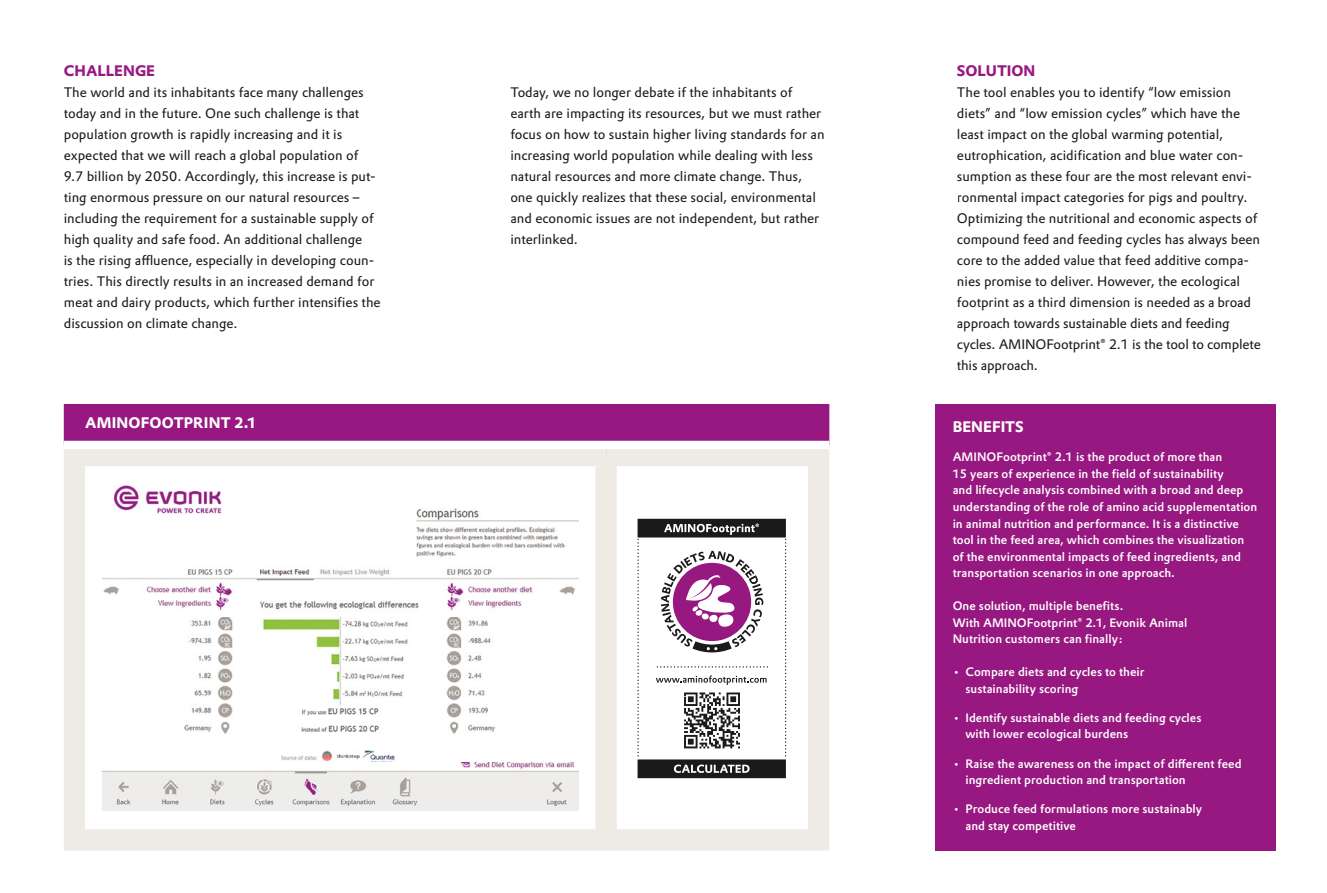
<style>
.page{position:relative;width:1327px;height:893px;background:#fff}
.page>*{position:absolute;margin:0;border:0;box-sizing:border-box;transform-origin:0 0}
.t1{font:700 15px "Evonik Prokyon";letter-spacing:.005em;color:#fff}
.t2{font:700 15px "Evonik Prokyon";color:#981881}
.t3{font:13.5px/21px "Evonik Prokyon";color:#1a1a18}
.t4{font:500 12px/16.5px "Evonik Prokyon";color:#fff}
.s1{font-weight:400}
</style>
<div class="page">
<div style="left:935px;top:404px;width:341px;height:446px;background:#981881"></div>
<div style="left:74px;top:404px;width:745px;height:52px;background:#981881"></div>
<div style="left:64px;top:404px;width:21px;height:41px;background:#981881"></div>
<div style="left:808px;top:404px;width:21px;height:41px;background:#981881"></div>
<div style="left:64px;top:445px;width:542px;height:21px;background:#eeeae4"></div>
<div style="left:64px;top:466px;width:21px;height:363px;background:#eeeae4"></div>
<div style="left:606px;top:445px;width:223px;height:21px;background:#eeeae4"></div>
<div style="left:595px;top:466px;width:22px;height:363px;background:#eeeae4"></div>
<div style="left:808px;top:466px;width:21px;height:363px;background:#eeeae4"></div>
<div style="left:64px;top:829px;width:542px;height:21px;background:#eeeae4"></div>
<div style="left:606px;top:829px;width:223px;height:21px;background:#eeeae4"></div>
<div style="left:64px;top:441px;width:765px;height:8px;background:#fff"></div>
<img style="left:102px;top:485px;width:477px;height:326px">
<svg style="left:637px;top:519px;width:149px;height:259px"></svg>
<p class="t2" style="left:64px;top:58px;width:93px">CHALLENGE</p>
<p class="t3" style="left:64px;top:81px;width:318px">The world and its inhabitants face many challenges today and in the future. One such challenge is that population growth is rapidly increasing and it is expected that we will reach a global population of 9.7 billion by 2050. Accordingly, this increase is put&shy;ting enormous pressure on our natural resources – including the requirement for a sustainable supply of high quality and safe food. An additional challenge<br>is the rising affluence, especially in developing coun&shy;tries. This directly results in an increased demand for meat and dairy products, which further intensifies the discussion on climate change.</p>
<p class="t3" style="left:510px;top:81px;width:316px">Today, we no longer debate if the inhabitants of earth are impacting its resources, but we must rather focus on how to sustain higher living standards for an increasing world population while dealing with less natural resources and more climate change. Thus, one quickly realizes that these social, environmental and economic issues are not independent, but rather interlinked.</p>
<p class="t1" style="left:85px;top:410px;width:173px">AMINOFOOTPRINT 2.1</p>
<p class="t2" style="left:957px;top:58px;width:80px">SOLUTION</p>
<p class="t3" style="left:957px;top:81px;width:305px">The tool enables you to identify “low emission diets” and “low emission cycles” which have the least impact on the global warming potential, eutrophication, acidification and blue water con&shy;sumption as these four are the most relevant envi&shy;ronmental impact categories for pigs and poultry.<br>Optimizing the nutritional and economic aspects of compound feed and feeding cycles has always been core to the added value that feed additive compa&shy;nies promise to deliver. However, the ecological footprint as a third dimension is needed as a broad approach towards sustainable diets and feeding cycles. AMINOFootprint® 2.1 is the tool to complete this approach.</p>
<p class="t1" style="left:952px;top:415px;width:73px">BENEFITS</p>
<p class="t4" style="left:952px;top:448px;width:306px">AMINOFootprint® 2.1 is the product of more than<br>15 years of experience in the field of sustainability<br>and lifecycle analysis combined with a broad and deep understanding of the role of amino acid supplementation in animal nutrition and performance. It is a distinctive tool in the feed area, which combines the visualization of the environmental impacts of feed ingredients, and transportation scenarios in one approach.</p>
<p class="t4" style="left:952px;top:597px;width:236px">One solution, multiple benefits.<br>With AMINOFootprint® 2.1, Evonik Animal<br>Nutrition customers can finally:</p>
<p class="t4" style="left:965px;top:663px;width:181px;text-indent:-13px"><span class="s1">•</span> Compare diets and cycles to their sustainability scoring</p>
<p class="t4" style="left:965px;top:708px;width:237px;text-indent:-13px"><span class="s1">•</span> Identify sustainable diets and feeding cycles with lower ecological burdens</p>
<p class="t4" style="left:965px;top:754px;width:278px;text-indent:-13px"><span class="s1">•</span> Raise the awareness on the impact of different feed ingredient production and transportation</p>
<p class="t4" style="left:965px;top:800px;width:238px;text-indent:-13px"><span class="s1">•</span> Produce feed formulations more sustainably and stay competitive</p>
</div>
